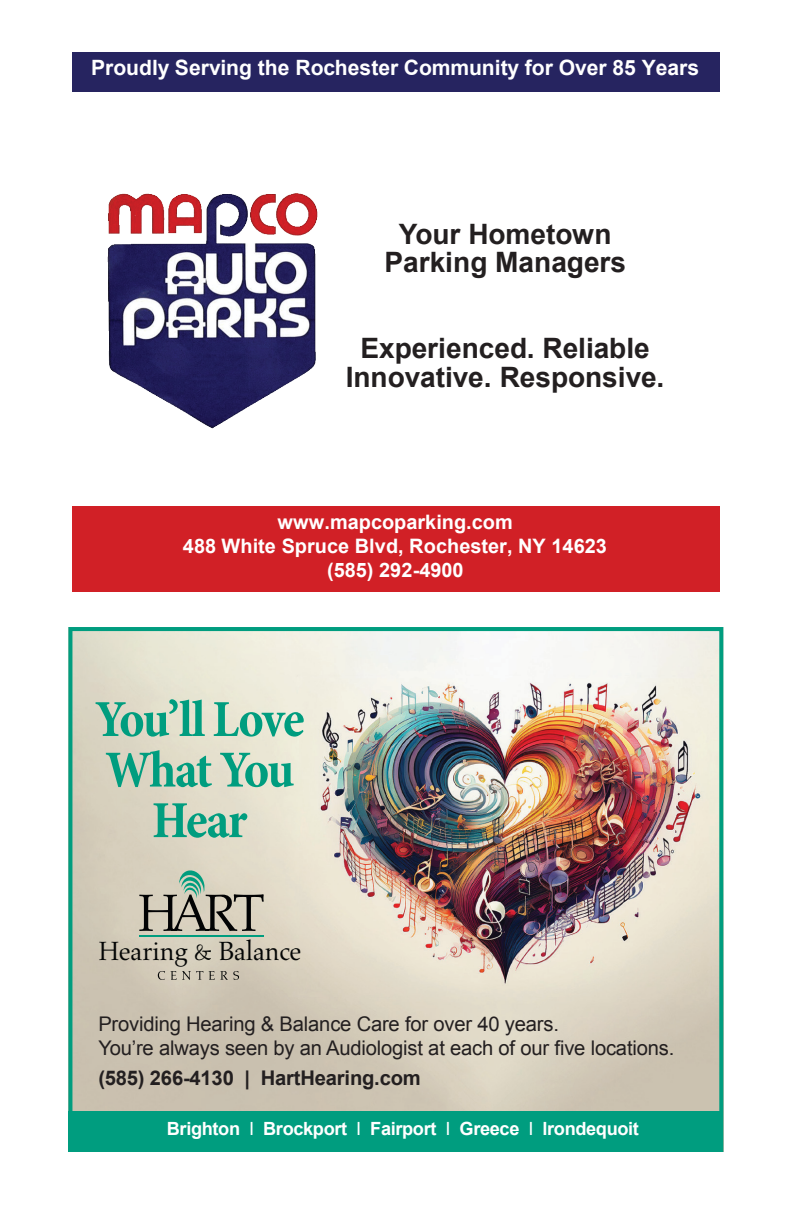
<style>
.page{position:relative;width:792px;height:1224px;background:#fff}
.page>*{position:absolute;margin:0;border:0;box-sizing:border-box;transform-origin:0 0}
.t1{font:700 condensed 52.6px/50.6px "Minion Pro";letter-spacing:-.04em;color:#009d7f;text-align:center}
.t2{font:700 28px/28.8px "Arial";color:#231f20;text-align:center}
.t3{font:26.8px "Aldus Roman";letter-spacing:-.01em;color:#030505}
.t4{font:700 21.2px "Arial";color:#fff}
.t5{font:20.2px/24.2px "Arial";letter-spacing:-.01em;color:#231f20}
.t6{font:700 20.2px "Arial";letter-spacing:-.01em;color:#231f20}
.t7{font:700 20px/23.8px "Arial";color:#fff;text-align:center}
.t8{font:700 18.2px "Arial";letter-spacing:-.02em;color:#fff}
.s1{font-size:23.4px}
.s2{font-weight:400}
</style>
<div class="page">
<img style="left:68px;top:628px;width:655px;height:524px">
<img style="left:107px;top:193px;width:211px;height:235px">
<div style="left:72px;top:52px;width:648px;height:40px;background:#262460"></div>
<div style="left:72px;top:506px;width:648px;height:86px;background:#d12026"></div>
<p class="t4" style="left:91px;top:52px;width:609px">Proudly Serving the Rochester Community for Over 85 Years</p>
<p class="t2" style="left:385px;top:220px;width:243px">Your Hometown<br>Parking Managers</p>
<p class="t2" style="left:346px;top:335px;width:320px">Experienced. Reliable<br>Innovative. Responsive.</p>
<p class="t7" style="left:183px;top:511px;width:426px">www.mapcoparking.com<br>488 White Spruce Blvd, Rochester, NY 14623 (585) 292-4900</p>
<p class="t1" style="left:95px;top:694px;width:211px">You’ll Love<br>What You<br>Hear</p>
<p class="t3" style="left:98px;top:936px;width:205px">Hearing <span class="s1">&amp;</span> Balance</p>
<p class="t5" style="left:98px;top:1012px;width:577px">Providing Hearing &amp; Balance Care for over 40 years.<br>You’re always seen by an Audiologist at each of our five locations.</p>
<p class="t6" style="left:98px;top:1065px;width:324px">(585) 266-4130 | HartHearing.com</p>
<p class="t8" style="left:167px;top:1117px;width:474px">Brighton <span class="s2">I</span> Brockport <span class="s2">I</span> Fairport <span class="s2">I</span> Greece <span class="s2">I</span> lrondequoit</p>
</div>
